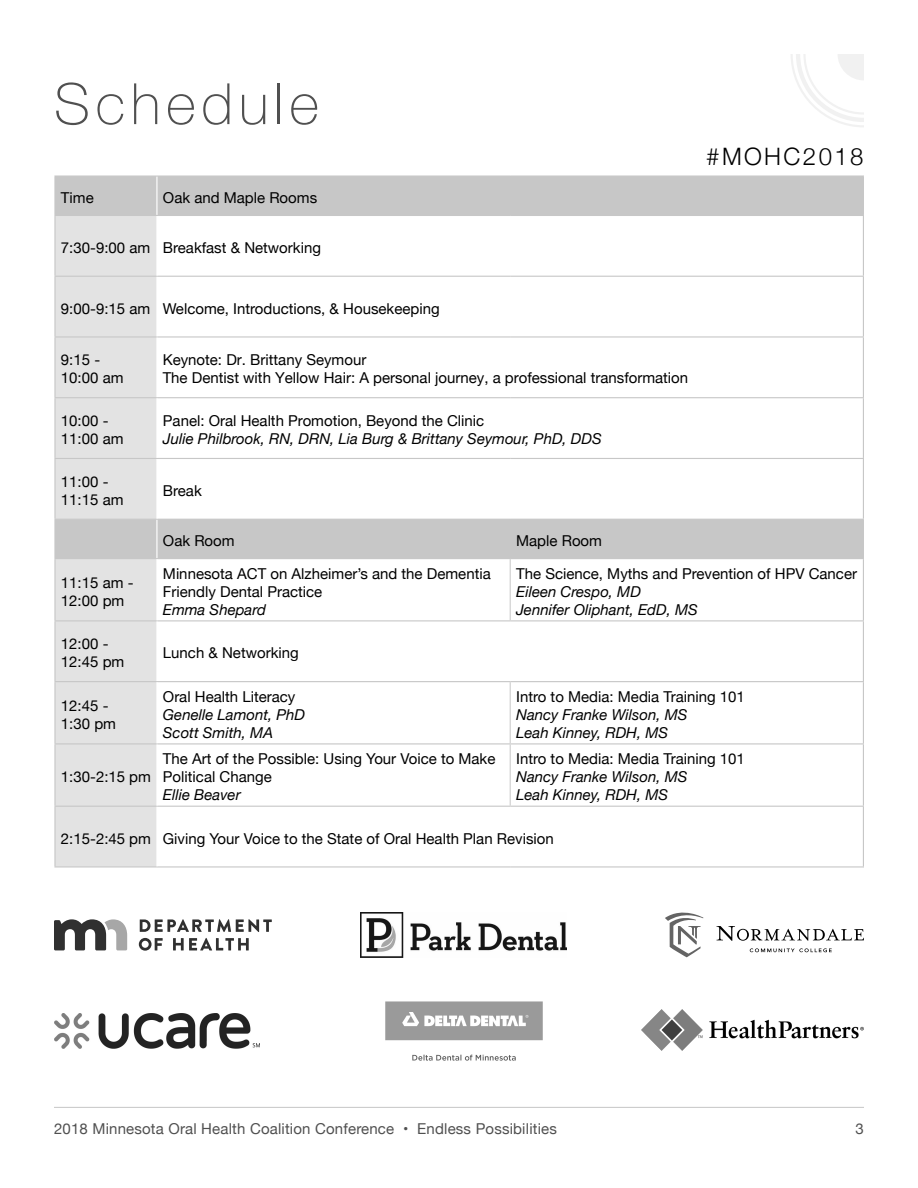
<style>
.page{position:relative;width:918px;height:1188px;background:#fff}
.page>*{position:absolute;margin:0;border:0;box-sizing:border-box;transform-origin:0 0}
.t1{font:100 57px "Helvetica Neue";letter-spacing:.1em;color:#505050}
.t2{font:300 24px "Helvetica Neue";letter-spacing:.1em;color:#000}
.t3{font:15px/18px "Helvetica Neue";color:#000}
.t4{font:italic 15px "Helvetica Neue";color:#000}
.t5{font:15px "Helvetica Neue";letter-spacing:.01em;color:#505050}
</style>
<div class="page">
<hr style="left:54px;top:1107px;width:810px;height:1px;background:#c7c7c7">
<svg style="left:56px;top:177px;width:807px;height:381px"></svg>
<div style="left:56px;top:216px;width:100px;height:650px;background:#e3e3e3"></div>
<hr style="left:54px;top:176px;width:103px;height:1px;background:#c7c7c7">
<hr style="left:54px;top:177px;width:2px;height:38px;background:#c7c7c7">
<hr style="left:157px;top:176px;width:353px;height:1px;background:#c7c7c7">
<hr style="left:510px;top:176px;width:354px;height:1px;background:#c7c7c7">
<hr style="left:863px;top:177px;width:1px;height:38px;background:#c7c7c7">
<hr style="left:54px;top:215px;width:103px;height:1px;background:#c7c7c7">
<hr style="left:54px;top:216px;width:2px;height:60px;background:#c7c7c7">
<hr style="left:157px;top:215px;width:353px;height:1px;background:#c7c7c7">
<hr style="left:510px;top:215px;width:354px;height:1px;background:#c7c7c7">
<hr style="left:863px;top:216px;width:1px;height:60px;background:#c7c7c7">
<hr style="left:54px;top:276px;width:103px;height:1px;background:#c7c7c7">
<hr style="left:54px;top:277px;width:2px;height:59px;background:#c7c7c7">
<hr style="left:157px;top:276px;width:353px;height:1px;background:#c7c7c7">
<hr style="left:510px;top:276px;width:354px;height:1px;background:#c7c7c7">
<hr style="left:863px;top:277px;width:1px;height:59px;background:#c7c7c7">
<hr style="left:54px;top:336px;width:103px;height:2px;background:#c7c7c7">
<hr style="left:54px;top:338px;width:2px;height:59px;background:#c7c7c7">
<hr style="left:157px;top:336px;width:353px;height:2px;background:#c7c7c7">
<hr style="left:510px;top:336px;width:354px;height:2px;background:#c7c7c7">
<hr style="left:863px;top:338px;width:1px;height:59px;background:#c7c7c7">
<hr style="left:54px;top:397px;width:103px;height:1px;background:#c7c7c7">
<hr style="left:54px;top:398px;width:2px;height:60px;background:#c7c7c7">
<hr style="left:157px;top:397px;width:353px;height:1px;background:#c7c7c7">
<hr style="left:510px;top:397px;width:354px;height:1px;background:#c7c7c7">
<hr style="left:863px;top:398px;width:1px;height:60px;background:#c7c7c7">
<hr style="left:54px;top:458px;width:103px;height:1px;background:#c7c7c7">
<hr style="left:54px;top:459px;width:2px;height:60px;background:#c7c7c7">
<hr style="left:157px;top:458px;width:353px;height:1px;background:#c7c7c7">
<hr style="left:510px;top:458px;width:354px;height:1px;background:#c7c7c7">
<hr style="left:863px;top:459px;width:1px;height:60px;background:#c7c7c7">
<hr style="left:54px;top:519px;width:103px;height:1px;background:#c7c7c7">
<hr style="left:54px;top:520px;width:2px;height:38px;background:#c7c7c7">
<hr style="left:157px;top:519px;width:353px;height:1px;background:#c7c7c7">
<hr style="left:510px;top:519px;width:354px;height:1px;background:#c7c7c7">
<hr style="left:863px;top:520px;width:1px;height:38px;background:#c7c7c7">
<hr style="left:54px;top:558px;width:103px;height:1px;background:#c7c7c7">
<hr style="left:54px;top:559px;width:2px;height:61px;background:#c7c7c7">
<hr style="left:157px;top:558px;width:353px;height:1px;background:#c7c7c7">
<hr style="left:510px;top:558px;width:354px;height:1px;background:#c7c7c7">
<hr style="left:863px;top:559px;width:1px;height:61px;background:#c7c7c7">
<hr style="left:54px;top:620px;width:103px;height:1px;background:#c7c7c7">
<hr style="left:54px;top:621px;width:2px;height:60px;background:#c7c7c7">
<hr style="left:157px;top:620px;width:353px;height:1px;background:#c7c7c7">
<hr style="left:510px;top:620px;width:354px;height:1px;background:#c7c7c7">
<hr style="left:863px;top:621px;width:1px;height:60px;background:#c7c7c7">
<hr style="left:54px;top:681px;width:103px;height:1px;background:#c7c7c7">
<hr style="left:54px;top:682px;width:2px;height:61px;background:#c7c7c7">
<hr style="left:157px;top:681px;width:353px;height:1px;background:#c7c7c7">
<hr style="left:510px;top:681px;width:354px;height:1px;background:#c7c7c7">
<hr style="left:863px;top:682px;width:1px;height:61px;background:#c7c7c7">
<hr style="left:54px;top:743px;width:103px;height:1px;background:#c7c7c7">
<hr style="left:54px;top:744px;width:2px;height:62px;background:#c7c7c7">
<hr style="left:157px;top:743px;width:353px;height:1px;background:#c7c7c7">
<hr style="left:510px;top:743px;width:354px;height:1px;background:#c7c7c7">
<hr style="left:863px;top:744px;width:1px;height:62px;background:#c7c7c7">
<hr style="left:54px;top:806px;width:103px;height:1px;background:#c7c7c7">
<hr style="left:54px;top:807px;width:2px;height:59px;background:#c7c7c7">
<hr style="left:157px;top:806px;width:353px;height:1px;background:#c7c7c7">
<hr style="left:510px;top:806px;width:354px;height:1px;background:#c7c7c7">
<hr style="left:863px;top:807px;width:1px;height:59px;background:#c7c7c7">
<hr style="left:54px;top:866px;width:103px;height:2px;background:#c7c7c7">
<hr style="left:157px;top:866px;width:353px;height:2px;background:#c7c7c7">
<hr style="left:510px;top:866px;width:354px;height:2px;background:#c7c7c7">
<hr style="left:156px;top:177px;width:2px;height:38px;background:#fff">
<hr style="left:156px;top:216px;width:2px;height:60px;background:#fff">
<hr style="left:156px;top:277px;width:2px;height:59px;background:#fff">
<hr style="left:156px;top:338px;width:2px;height:59px;background:#fff">
<hr style="left:156px;top:398px;width:2px;height:60px;background:#fff">
<hr style="left:156px;top:459px;width:2px;height:60px;background:#fff">
<hr style="left:156px;top:520px;width:2px;height:38px;background:#fff">
<hr style="left:510px;top:520px;width:1px;height:38px;background:#c7c7c7">
<hr style="left:510px;top:559px;width:1px;height:61px;background:#c7c7c7">
<hr style="left:510px;top:682px;width:1px;height:61px;background:#c7c7c7">
<hr style="left:510px;top:744px;width:1px;height:62px;background:#c7c7c7">
<svg style="left:665px;top:913px;width:38px;height:44px"></svg>
<svg style="left:717px;top:926px;width:147px;height:26px"></svg>
<img style="left:361px;top:913px;width:205px;height:44px">
<img style="left:54px;top:1013px;width:206px;height:36px">
<svg style="left:54px;top:919px;width:73px;height:31px"></svg>
<svg style="left:140px;top:919px;width:132px;height:13px"></svg>
<svg style="left:139px;top:938px;width:24px;height:13px"></svg>
<svg style="left:173px;top:938px;width:76px;height:12px"></svg>
<img style="left:385px;top:1001px;width:158px;height:60px">
<img style="left:641px;top:1009px;width:223px;height:42px">
<svg style="left:791px;top:54px;width:73px;height:73px"></svg>
<div style="left:838px;top:28px;width:52px;height:52px;background:#f1f1f1;border-radius:50%"></div>
<div style="left:684px;top:0;width:234px;height:54px;background:#fff"></div>
<div style="left:864px;top:32px;width:54px;height:190px;background:#fff"></div>
<p class="t1" style="left:54px;top:61px;width:266px">Schedule</p>
<p class="t3" style="left:61px;top:189px;width:34px">Time</p>
<p class="t3" style="left:163px;top:189px;width:156px">Oak and Maple Rooms</p>
<p class="t3" style="left:61px;top:240px;width:91px">7:30-9:00 am</p>
<p class="t3" style="left:163px;top:240px;width:160px">Breakfast &amp; Networking</p>
<p class="t3" style="left:61px;top:300px;width:91px">9:00-9:15 am</p>
<p class="t3" style="left:163px;top:300px;width:278px">Welcome, Introductions, &amp; Housekeeping</p>
<p class="t3" style="left:61px;top:352px;width:64px">9:15 -<br>10:00 am</p>
<p class="t3" style="left:163px;top:352px;width:527px">Keynote: Dr. Brittany Seymour<br>The Dentist with Yellow Hair: A personal journey, a professional transformation</p>
<p class="t3" style="left:61px;top:413px;width:64px">10:00 -<br>11:00 am</p>
<p class="t3" style="left:163px;top:413px;width:323px">Panel: Oral Health Promotion, Beyond the Clinic</p>
<p class="t4" style="left:163px;top:428px;width:440px">Julie Philbrook, RN, DRN, Lia Burg &amp; Brittany Seymour, PhD, DDS</p>
<p class="t2" style="left:706px;top:137px;width:159px">#MOHC2018</p>
<p class="t3" style="left:61px;top:474px;width:64px">11:00 -<br>11:15 am</p>
<p class="t3" style="left:163px;top:483px;width:40px">Break</p>
<p class="t3" style="left:163px;top:533px;width:73px">Oak Room</p>
<p class="t3" style="left:516px;top:533px;width:87px">Maple Room</p>
<p class="t3" style="left:61px;top:574px;width:74px">11:15 am -<br>12:00 pm</p>
<p class="t3" style="left:163px;top:565px;width:329px">Minnesota ACT on Alzheimer’s and the Dementia<br>Friendly Dental Practice</p>
<p class="t3" style="left:516px;top:565px;width:342px">The Science, Myths and Prevention of HPV Cancer</p>
<p class="t4" style="left:516px;top:581px;width:126px">Eileen Crespo, MD</p>
<p class="t4" style="left:516px;top:599px;width:183px">Jennifer Oliphant, EdD, MS</p>
<p class="t4" style="left:163px;top:599px;width:105px">Emma Shepard</p>
<p class="t3" style="left:61px;top:636px;width:65px">12:00 -<br>12:45 pm</p>
<p class="t3" style="left:163px;top:645px;width:137px">Lunch &amp; Networking</p>
<p class="t3" style="left:61px;top:697px;width:57px">12:45 -<br>1:30 pm</p>
<p class="t3" style="left:163px;top:688px;width:134px">Oral Health Literacy</p>
<p class="t4" style="left:163px;top:704px;width:144px">Genelle Lamont, PhD</p>
<p class="t4" style="left:163px;top:722px;width:112px">Scott Smith, MA</p>
<p class="t3" style="left:61px;top:769px;width:91px">1:30-2:15 pm</p>
<p class="t3" style="left:163px;top:751px;width:334px">The Art of the Possible: Using Your Voice to Make<br>Political Change</p>
<p class="t4" style="left:163px;top:784px;width:79px">Ellie Beaver</p>
<p class="t3" style="left:516px;top:688px;width:230px">Intro to Media: Media Training 101</p>
<p class="t4" style="left:516px;top:704px;width:173px">Nancy Franke Wilson, MS</p>
<p class="t4" style="left:516px;top:722px;width:153px">Leah Kinney, RDH, MS</p>
<p class="t3" style="left:516px;top:751px;width:230px">Intro to Media: Media Training 101</p>
<p class="t4" style="left:516px;top:766px;width:173px">Nancy Franke Wilson, MS</p>
<p class="t4" style="left:516px;top:784px;width:153px">Leah Kinney, RDH, MS</p>
<p class="t3" style="left:61px;top:830px;width:91px">2:15-2:45 pm</p>
<p class="t3" style="left:163px;top:830px;width:392px">Giving Your Voice to the State of Oral Health Plan Revision</p>
<p class="t5" style="left:54px;top:1118px;width:505px">2018 Minnesota Oral Health Coalition Conference • Endless Possibilities</p>
<p class="t5" style="left:856px;top:1118px;width:10px">3</p>
</div>
